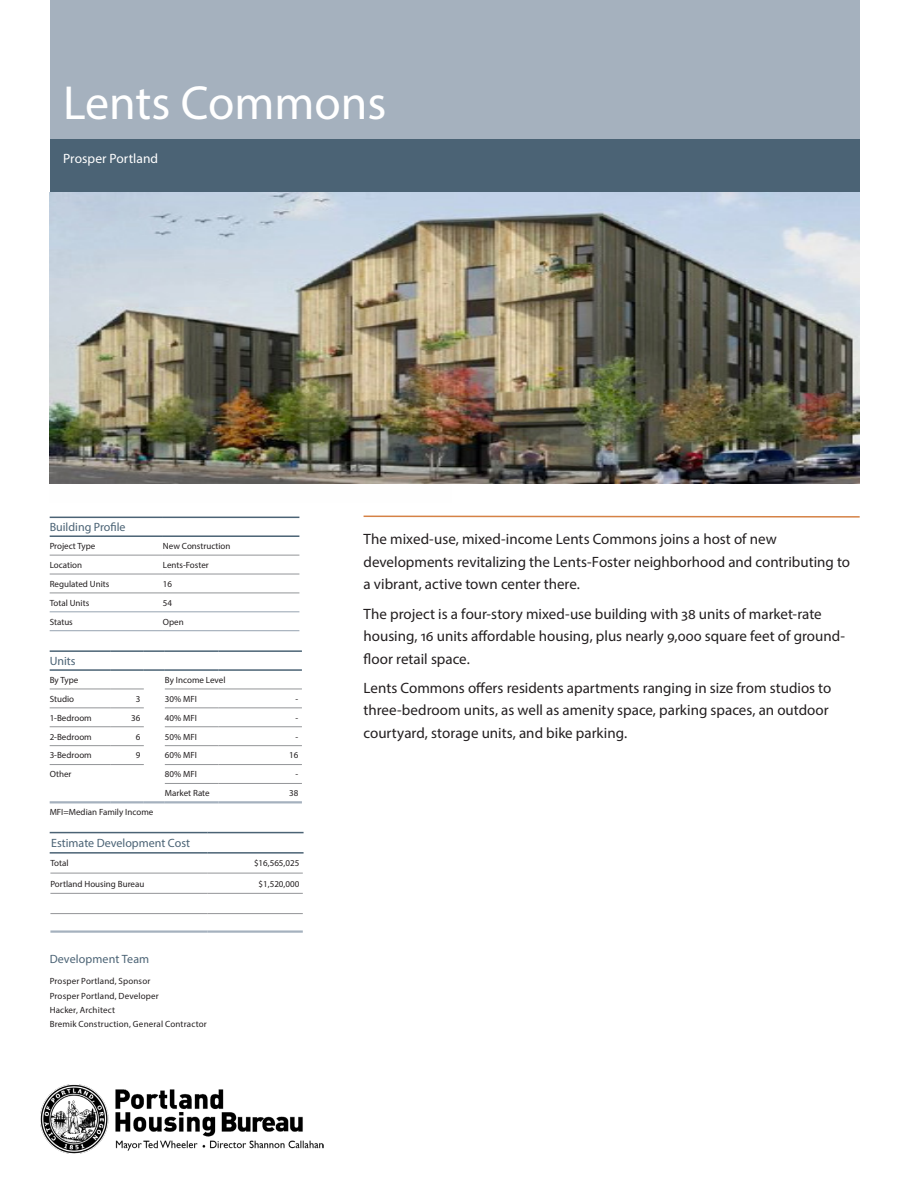
<style>
.page{position:relative;width:918px;height:1188px;background:#fff}
.page>*{position:absolute;margin:0;border:0;box-sizing:border-box;transform-origin:0 0}
.t1{font:48px "Myriad Pro";color:#fff}
.NARRATIVE{font:15px/22.5px "Myriad Pro";color:#231f20}
.t2{font:13.5px "Myriad Pro";color:#fff}
.TABLE_DATA_BOLD___L{font:12px "Myriad Pro";color:#4b6375}
.PARTNERS{font:12px "Myriad Pro";letter-spacing:.01em;color:#4b6375}
.TABLE_DATA___L{font:9px "Myriad Pro";color:#231f20}
.PARTNERS-2{font:9px "Myriad Pro";letter-spacing:.02em;color:#231f20}
.TABLE_DATA_BOLD___L-2{font:9px "Myriad Pro";color:#231f20}
.TABLE_DATA___R{font:9px "Myriad Pro";color:#231f20}
.TABLE_DATA_BOLD___R{font:9px "Myriad Pro";color:#231f20}
</style>
<div class="page">
<img style="left:41px;top:1085px;width:283px;height:68px">
<svg style="left:163px;top:554px;width:136px;height:58px"></svg>
<hr style="left:50px;top:574px;width:113px;height:1px;background:#939598">
<hr style="left:163px;top:574px;width:136px;height:1px;background:#939598">
<hr style="left:50px;top:593px;width:113px;height:1px;background:#939598">
<hr style="left:163px;top:593px;width:136px;height:1px;background:#939598">
<hr style="left:50px;top:555px;width:113px;height:1px;background:#939598">
<hr style="left:163px;top:555px;width:136px;height:1px;background:#939598">
<hr style="left:50px;top:517px;width:113px;height:1px;background:#4b6375">
<hr style="left:163px;top:517px;width:136px;height:1px;background:#4b6375">
<hr style="left:50px;top:535px;width:113px;height:2px;background:#4b6375">
<hr style="left:163px;top:535px;width:136px;height:2px;background:#4b6375">
<hr style="left:50px;top:612px;width:113px;height:1px;background:#96a3b1">
<hr style="left:163px;top:612px;width:136px;height:1px;background:#96a3b1">
<hr style="left:50px;top:630px;width:113px;height:1px;background:#96a3b1">
<hr style="left:163px;top:630px;width:136px;height:1px;background:#96a3b1">
<svg style="left:110px;top:688px;width:55px;height:96px"></svg>
<hr style="left:50px;top:689px;width:60px;height:1px;background:#939598">
<hr style="left:110px;top:689px;width:34px;height:1px;background:#939598">
<hr style="left:165px;top:689px;width:54px;height:1px;background:#939598">
<hr style="left:219px;top:689px;width:83px;height:1px;background:#939598">
<hr style="left:50px;top:708px;width:60px;height:1px;background:#939598">
<hr style="left:110px;top:708px;width:34px;height:1px;background:#939598">
<hr style="left:165px;top:708px;width:54px;height:1px;background:#939598">
<hr style="left:219px;top:708px;width:83px;height:1px;background:#939598">
<hr style="left:50px;top:727px;width:60px;height:1px;background:#939598">
<hr style="left:110px;top:727px;width:34px;height:1px;background:#939598">
<hr style="left:165px;top:727px;width:54px;height:1px;background:#939598">
<hr style="left:219px;top:727px;width:83px;height:1px;background:#939598">
<hr style="left:50px;top:745px;width:60px;height:1px;background:#939598">
<hr style="left:110px;top:745px;width:34px;height:1px;background:#939598">
<hr style="left:165px;top:745px;width:54px;height:1px;background:#939598">
<hr style="left:219px;top:745px;width:83px;height:1px;background:#939598">
<hr style="left:50px;top:764px;width:60px;height:1px;background:#939598">
<hr style="left:110px;top:764px;width:34px;height:1px;background:#939598">
<hr style="left:165px;top:764px;width:54px;height:1px;background:#939598">
<hr style="left:219px;top:764px;width:83px;height:1px;background:#939598">
<hr style="left:165px;top:783px;width:54px;height:1px;background:#939598">
<hr style="left:219px;top:783px;width:83px;height:1px;background:#939598">
<hr style="left:50px;top:801px;width:60px;height:2px;background:#a5b1be">
<hr style="left:110px;top:801px;width:34px;height:2px;background:#a5b1be">
<hr style="left:144px;top:801px;width:21px;height:2px;background:#a5b1be">
<hr style="left:165px;top:801px;width:54px;height:2px;background:#a5b1be">
<hr style="left:219px;top:801px;width:83px;height:2px;background:#a5b1be">
<hr style="left:50px;top:650px;width:60px;height:2px;background:#4b6375">
<hr style="left:110px;top:650px;width:34px;height:2px;background:#4b6375">
<hr style="left:144px;top:650px;width:21px;height:2px;background:#4b6375">
<hr style="left:165px;top:650px;width:54px;height:2px;background:#4b6375">
<hr style="left:219px;top:650px;width:83px;height:2px;background:#4b6375">
<hr style="left:50px;top:669px;width:60px;height:2px;background:#4b6375">
<hr style="left:110px;top:669px;width:34px;height:2px;background:#4b6375">
<hr style="left:144px;top:669px;width:21px;height:2px;background:#4b6375">
<hr style="left:165px;top:669px;width:54px;height:2px;background:#4b6375">
<hr style="left:219px;top:669px;width:83px;height:2px;background:#4b6375">
<hr style="left:50px;top:873px;width:158px;height:1px;background:#939598">
<hr style="left:208px;top:873px;width:95px;height:1px;background:#939598">
<hr style="left:50px;top:893px;width:158px;height:1px;background:#939598">
<hr style="left:208px;top:893px;width:95px;height:1px;background:#939598">
<hr style="left:50px;top:913px;width:158px;height:1px;background:#939598">
<hr style="left:208px;top:913px;width:95px;height:1px;background:#939598">
<hr style="left:50px;top:930px;width:158px;height:3px;background:#a5b1be">
<hr style="left:208px;top:930px;width:95px;height:3px;background:#a5b1be">
<hr style="left:50px;top:832px;width:158px;height:1px;background:#4b6375">
<hr style="left:208px;top:832px;width:96px;height:1px;background:#4b6375">
<hr style="left:50px;top:852px;width:158px;height:2px;background:#4b6375">
<hr style="left:208px;top:852px;width:96px;height:2px;background:#4b6375">
<div style="left:50px;top:0;width:810px;height:140px;background:#a5b1be"></div>
<div style="left:50px;top:140px;width:810px;height:52px;background:#4b6375"></div>
<svg style="left:363px;top:515px;width:497px;height:3px"></svg>
<img style="left:50px;top:192px;width:810px;height:292px">
<p class="t1" style="left:63px;top:74px;width:325px">Lents Commons</p>
<p class="t2" style="left:63px;top:150px;width:97px">Prosper Portland</p>
<p class="TABLE_DATA_BOLD___L" style="left:50px;top:520px;width:77px">Building Profile</p>
<p class="TABLE_DATA_BOLD___L-2" style="left:50px;top:541px;width:47px">Project Type</p>
<p class="TABLE_DATA___L" style="left:163px;top:541px;width:69px">New Construction</p>
<p class="TABLE_DATA_BOLD___L-2" style="left:50px;top:559px;width:34px">Location</p>
<p class="TABLE_DATA___L" style="left:163px;top:559px;width:47px">Lents-Foster</p>
<p class="TABLE_DATA_BOLD___L-2" style="left:50px;top:578px;width:61px">Regulated Units</p>
<p class="TABLE_DATA___L" style="left:163px;top:578px;width:11px">16</p>
<p class="TABLE_DATA_BOLD___L-2" style="left:50px;top:597px;width:41px">Total Units</p>
<p class="TABLE_DATA___L" style="left:163px;top:597px;width:11px">54</p>
<p class="TABLE_DATA_BOLD___L-2" style="left:50px;top:616px;width:25px">Status</p>
<p class="TABLE_DATA___L" style="left:163px;top:616px;width:22px">Open</p>
<p class="TABLE_DATA_BOLD___L" style="left:50px;top:654px;width:27px">Units</p>
<p class="TABLE_DATA_BOLD___L-2" style="left:50px;top:675px;width:30px">By Type</p>
<p class="TABLE_DATA_BOLD___L-2" style="left:165px;top:675px;width:62px">By Income Level</p>
<p class="TABLE_DATA___L" style="left:50px;top:693px;width:26px">Studio</p>
<p class="TABLE_DATA___R" style="left:136px;top:693px;width:6px">3</p>
<p class="TABLE_DATA___L" style="left:165px;top:693px;width:34px">30% MFI</p>
<p class="TABLE_DATA___R" style="left:296px;top:693px;width:4px">-</p>
<p class="TABLE_DATA___L" style="left:50px;top:712px;width:44px">1-Bedroom</p>
<p class="TABLE_DATA___R" style="left:131px;top:712px;width:11px">36</p>
<p class="TABLE_DATA___L" style="left:165px;top:712px;width:34px">40% MFI</p>
<p class="TABLE_DATA___R" style="left:296px;top:712px;width:4px">-</p>
<p class="TABLE_DATA___L" style="left:50px;top:731px;width:44px">2-Bedroom</p>
<p class="TABLE_DATA___R" style="left:136px;top:731px;width:6px">6</p>
<p class="TABLE_DATA___L" style="left:165px;top:731px;width:34px">50% MFI</p>
<p class="TABLE_DATA___R" style="left:296px;top:731px;width:4px">-</p>
<p class="TABLE_DATA___L" style="left:50px;top:750px;width:44px">3-Bedroom</p>
<p class="TABLE_DATA___R" style="left:136px;top:750px;width:6px">9</p>
<p class="TABLE_DATA___L" style="left:165px;top:750px;width:34px">60% MFI</p>
<p class="TABLE_DATA___R" style="left:289px;top:750px;width:11px">16</p>
<p class="TABLE_DATA___L" style="left:50px;top:769px;width:23px">Other</p>
<p class="TABLE_DATA___L" style="left:165px;top:769px;width:34px">80% MFI</p>
<p class="TABLE_DATA___R" style="left:296px;top:769px;width:4px">-</p>
<p class="TABLE_DATA___L" style="left:165px;top:787px;width:46px">Market Rate</p>
<p class="TABLE_DATA___R" style="left:289px;top:787px;width:11px">38</p>
<p class="TABLE_DATA___L" style="left:50px;top:806px;width:105px">MFI=Median Family Income</p>
<p class="TABLE_DATA_BOLD___L" style="left:51px;top:836px;width:140px">Estimate Development Cost</p>
<p class="TABLE_DATA_BOLD___L-2" style="left:50px;top:858px;width:20px">Total</p>
<p class="TABLE_DATA_BOLD___R" style="left:254px;top:858px;width:47px">$16,565,025</p>
<p class="TABLE_DATA___L" style="left:50px;top:878px;width:95px">Portland Housing Bureau</p>
<p class="TABLE_DATA___R" style="left:259px;top:878px;width:42px">$1,520,000</p>
<p class="PARTNERS" style="left:50px;top:952px;width:101px">Development Team</p>
<p class="PARTNERS-2" style="left:50px;top:976px;width:102px">Prosper Portland, Sponsor</p>
<p class="PARTNERS-2" style="left:50px;top:990px;width:111px">Prosper Portland, Developer</p>
<p class="PARTNERS-2" style="left:50px;top:1004px;width:67px">Hacker, Architect</p>
<p class="PARTNERS-2" style="left:50px;top:1019px;width:159px">Bremik Construction, General Contractor</p>
<p class="NARRATIVE" style="left:364px;top:528px;width:488px">The mixed-use, mixed-income Lents Commons joins a host of new developments revitalizing the Lents-Foster neighborhood and contributing to a vibrant, active town center there.</p>
<p class="NARRATIVE" style="left:364px;top:602px;width:483px">The project is a four-story mixed-use building with 38 units of market-rate housing, 16 units affordable housing, plus nearly 9,000 square feet of ground&shy;floor retail space.</p>
<p class="NARRATIVE" style="left:364px;top:676px;width:469px">Lents Commons offers residents apartments ranging in size from studios to three-bedroom units, as well as amenity space, parking spaces, an outdoor courtyard, storage units, and bike parking.</p>
</div>
